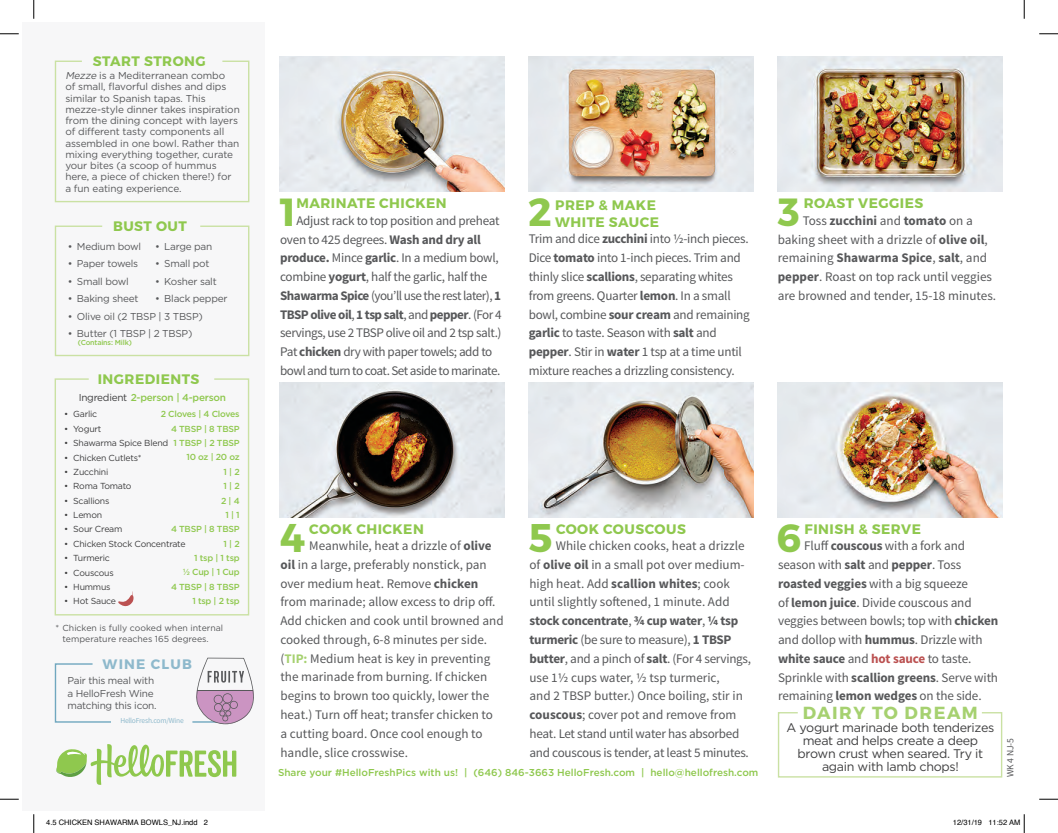
<style>
.page{position:relative;width:1058px;height:833px;background:#fff}
.page>*{position:absolute;margin:0;border:0;box-sizing:border-box;transform-origin:0 0}
.t1{font:700 40px "Montserrat";color:#8fc84e}
.t2{font:700 39.88px "Montserrat";color:#8fc84e}
.t3{font:700 39.25px "Montserrat";color:#8fc84e}
.t4{font:700 39.12px "Montserrat";color:#8fc84e}
.t5{font:700 17.5px "Montserrat";letter-spacing:.085em;color:#a6d170}
.t6{font:700 13.75px/17.5px "Montserrat";letter-spacing:.035em;color:#8fc84e}
.t7{font:700 13.75px "Montserrat";letter-spacing:.085em;color:#8eb9cc}
.t8{font:13.12px/18.8px "Source Sans Pro";letter-spacing:-.01em;color:#57585a}
.t9{font:13.12px/18.8px "Source Sans Pro";letter-spacing:-.03em;color:#57585a}
.t10{font:12.5px/13.1px "Gotham";letter-spacing:-.025em;color:#3e3e3f;text-align:center}
.t11{font:10px/11.2px "Gotham";letter-spacing:-.01em;color:#57585a}
.t12{font:500 10px "Gotham";color:#8fc84e}
.t13{font:500 10px "Gotham";letter-spacing:-.025em;color:#8fc84e}
.t14{font:9.62px "Source Sans Pro";color:#57585a}
.t15{font:8.75px "Gotham";letter-spacing:-.025em;color:#3e3e3f}
.t16{font:500 8.75px/14.4px "Gotham";letter-spacing:-.025em;color:#8fc84e;text-align:right}
.t17{font:8.75px/10.5px "Gotham";color:#57585a}
.t18{font:7.5px "Helvetica";color:#000}
.t19{font:7.5px "Source Sans Pro";letter-spacing:-.025em;color:#8eb9cc}
.t20{font:500 7.25px "Gotham";letter-spacing:-.025em;color:#8fc84e}
.s1{font-style:italic}
.s2{font-weight:400;color:#3e3e3f}
.s3{font-weight:700}
.s4{font-weight:700;color:#a6d170}
.s5{font-weight:700;color:#bb5151}
</style>
<div class="page">
<div style="left:23px;top:23px;width:241px;height:787px;background:#f7f7f8"></div>
<svg style="left:54px;top:663px;width:57px;height:60px"></svg>
<svg style="left:56px;top:744px;width:180px;height:40px"></svg>
<svg style="left:54px;top:378px;width:196px;height:238px"></svg>
<svg style="left:54px;top:60px;width:196px;height:143px"></svg>
<svg style="left:54px;top:225px;width:196px;height:132px"></svg>
<svg style="left:777px;top:712px;width:226px;height:66px"></svg>
<img style="left:529px;top:382px;width:225px;height:135px">
<img style="left:280px;top:382px;width:225px;height:135px">
<img style="left:777px;top:382px;width:225px;height:135px">
<svg style="left:118px;top:591px;width:16px;height:18px"></svg>
<img style="left:280px;top:56px;width:225px;height:135px">
<img style="left:529px;top:56px;width:225px;height:135px">
<img style="left:777px;top:56px;width:225px;height:135px">
<svg style="left:193px;top:657px;width:61px;height:68px"></svg>
<svg style="left:0;top:33px;width:19px;height:2px"></svg>
<svg style="left:1039px;top:33px;width:19px;height:2px"></svg>
<svg style="left:0;top:798px;width:19px;height:2px"></svg>
<svg style="left:1039px;top:798px;width:19px;height:2px"></svg>
<svg style="left:33px;top:0;width:2px;height:19px"></svg>
<svg style="left:33px;top:814px;width:2px;height:19px"></svg>
<svg style="left:1023px;top:0;width:2px;height:19px"></svg>
<svg style="left:1023px;top:814px;width:2px;height:19px"></svg>
<p class="t6" style="left:93px;top:52px;width:114px">START STRONG</p>
<p class="t11" style="left:65px;top:70px;width:176px"><span class="s1">Mezze</span> is a Mediterranean combo<br>of small, flavorful dishes and dips similar to Spanish tapas. This mezze-style dinner takes inspiration from the dining concept with layers of different tasty components all assembled in one bowl. Rather than mixing everything together, curate your bites (a scoop of hummus here, a piece of chicken there!) for<br>a fun eating experience.</p>
<p class="t6" style="left:113px;top:217px;width:75px">BUST OUT</p>
<p class="t11" style="left:68px;top:240px;width:75px">• Medium bowl</p>
<p class="t11" style="left:68px;top:258px;width:72px">• Paper towels</p>
<p class="t11" style="left:68px;top:275px;width:62px">• Small bowl</p>
<p class="t11" style="left:68px;top:293px;width:72px">• Baking sheet</p>
<p class="t11" style="left:68px;top:310px;width:136px">• Olive oil (2 TBSP | 3 TBSP)</p>
<p class="t11" style="left:68px;top:328px;width:126px">• Butter (1 TBSP | 2 TBSP)</p>
<p class="t11" style="left:155px;top:240px;width:58px">• Large pan</p>
<p class="t11" style="left:155px;top:258px;width:56px">• Small pot</p>
<p class="t11" style="left:155px;top:275px;width:63px">• Kosher salt</p>
<p class="t11" style="left:155px;top:293px;width:74px">• Black pepper</p>
<p class="t20" style="left:78px;top:338px;width:55px">(Contains: Milk)</p>
<p class="t6" style="left:98px;top:370px;width:103px">INGREDIENTS</p>
<p class="t13" style="left:79px;top:390px;width:149px"><span class="s2">Ingredient</span> 2-person | 4-person</p>
<p class="t16" style="left:161px;top:407px;width:80px">2 Cloves | 4 Cloves<br>4 TBSP | 8 TBSP<br>1 TBSP | 2 TBSP<br>10 oz | 20 oz<br>1 | 2<br>1 | 2<br>2 | 4<br>1 | 1<br>4 TBSP | 8 TBSP<br>1 | 2<br>1 tsp | 1 tsp<br>½ Cup | 1 Cup<br>4 TBSP | 8 TBSP<br>1 tsp | 2 tsp</p>
<p class="t15" style="left:64px;top:409px;width:35px">• Garlic</p>
<p class="t15" style="left:64px;top:424px;width:39px">• Yogurt</p>
<p class="t15" style="left:64px;top:438px;width:106px">• Shawarma Spice Blend</p>
<p class="t15" style="left:64px;top:452px;width:79px">• Chicken Cutlets*</p>
<p class="t15" style="left:64px;top:467px;width:46px">• Zucchini</p>
<p class="t15" style="left:64px;top:481px;width:69px">• Roma Tomato</p>
<p class="t15" style="left:64px;top:495px;width:47px">• Scallions</p>
<p class="t15" style="left:64px;top:510px;width:40px">• Lemon</p>
<p class="t15" style="left:64px;top:524px;width:60px">• Sour Cream</p>
<p class="t15" style="left:64px;top:539px;width:123px">• Chicken Stock Concentrate</p>
<p class="t15" style="left:64px;top:553px;width:47px">• Turmeric</p>
<p class="t15" style="left:64px;top:567px;width:51px">• Couscous</p>
<p class="t15" style="left:64px;top:582px;width:48px">• Hummus</p>
<p class="t15" style="left:64px;top:596px;width:53px">• Hot Sauce</p>
<p class="t17" style="left:62px;top:623px;width:162px;text-indent:-7px">* Chicken is fully cooked when internal temperature reaches 165 degrees.</p>
<p class="t7" style="left:103px;top:655px;width:91px">WINE CLUB</p>
<p class="t11" style="left:68px;top:674px;width:91px;line-height:12.5px">Pair this meal with a HelloFresh Wine matching this icon.</p>
<p class="t19" style="left:120px;top:716px;width:65px">HelloFresh.com/Wine</p>
<p class="t6" style="left:555px;top:196px;width:105px">PREP &amp; MAKE<br>WHITE SAUCE</p>
<p class="t6" style="left:803px;top:195px;width:121px">ROAST VEGGIES</p>
<h3 class="t4" style="left:280px;top:188px;width:18px">1</h3>
<h3 class="t3" style="left:528px;top:188px;width:25px">2</h3>
<h3 class="t3" style="left:778px;top:188px;width:23px">3</h3>
<p class="t6" style="left:296px;top:195px;width:152px">MARINATE CHICKEN</p>
<p class="t8" style="left:777px;top:211px;width:220px;text-indent:25px">Toss <span class="s3">zucchini</span> and <span class="s3">tomato</span> on a baking sheet with a drizzle of <span class="s3">olive oil</span>, remaining <span class="s3">Shawarma Spice</span>, <span class="s3">salt</span>, and <span class="s3">pepper</span>. Roast on top rack until veggies are browned and tender, 15-18 minutes.</p>
<p class="t9" style="left:280px;top:211px;width:223px;text-indent:16px">Adjust rack to top position and preheat oven to 425 degrees. <span class="s3">Wash and dry all produce.</span> Mince <span class="s3">garlic</span>. In a medium bowl, combine <span class="s3">yogurt</span>, half the garlic, half the <span class="s3">Shawarma Spice</span> (you’ll use the rest later), <span class="s3">1<br>TBSP olive oil</span>, <span class="s3">1 tsp salt</span>, and <span class="s3">pepper</span>. (For 4 servings, use 2 TBSP olive oil and 2 tsp salt.)<br>Pat <span class="s3">chicken</span> dry with paper towels; add to bowl and turn to coat. Set aside to marinate.</p>
<p class="t8" style="left:529px;top:230px;width:222px">Trim and dice <span class="s3">zucchini</span> into ½-inch pieces.<br>Dice <span class="s3">tomato</span> into 1-inch pieces. Trim and thinly slice <span class="s3">scallions</span>, separating whites from greens. Quarter <span class="s3">lemon</span>. In a small bowl, combine <span class="s3">sour cream</span> and remaining <span class="s3">garlic</span> to taste. Season with <span class="s3">salt</span> and <span class="s3">pepper</span>. Stir in <span class="s3">water</span> 1 tsp at a time until mixture reaches a drizzling consistency.</p>
<h1 class="t1" style="left:280px;top:513px;width:27px">4</h1>
<h2 class="t2" style="left:529px;top:513px;width:25px">5</h2>
<h3 class="t3" style="left:776px;top:513px;width:26px">6</h3>
<p class="t6" style="left:309px;top:520px;width:116px">COOK CHICKEN</p>
<p class="t6" style="left:556px;top:520px;width:131px">COOK COUSCOUS</p>
<p class="t6" style="left:804px;top:520px;width:118px">FINISH &amp; SERVE</p>
<p class="t8" style="left:280px;top:536px;width:225px;text-indent:29px">Meanwhile, heat a drizzle of <span class="s3">olive oil</span> in a large, preferably nonstick, pan over medium heat. Remove <span class="s3">chicken </span>from marinade; allow excess to drip off.<br>Add chicken and cook until browned and cooked through, 6-8 minutes per side. (<span class="s4">TIP:</span> Medium heat is key in preventing the marinade from burning. If chicken begins to brown too quickly, lower the heat.) Turn off heat; transfer chicken to<br>a cutting board. Once cool enough to handle, slice crosswise.</p>
<p class="t8" style="left:529px;top:536px;width:223px;text-indent:26px">While chicken cooks, heat a drizzle of <span class="s3">olive oil</span> in a small pot over medium&shy;high heat. Add <span class="s3">scallion whites</span>; cook until slightly softened, 1 minute. Add <span class="s3">stock concentrate</span>, <span class="s3">¾ cup water</span>, <span class="s3">¼ tsp turmeric</span> (be sure to measure), <span class="s3">1 TBSP butter</span>, and a pinch of <span class="s3">salt</span>. (For 4 servings, use 1½ cups water, ½ tsp turmeric,<br>and 2 TBSP butter.) Once boiling, stir in <span class="s3">couscous</span>; cover pot and remove from heat. Let stand until water has absorbed and couscous is tender, at least 5 minutes.</p>
<p class="t8" style="left:778px;top:536px;width:222px;text-indent:26px">Fluff <span class="s3">couscous</span> with a fork and season with <span class="s3">salt</span> and <span class="s3">pepper</span>. Toss <span class="s3">roasted veggies</span> with a big squeeze<br>of <span class="s3">lemon juice</span>. Divide couscous and veggies between bowls; top with <span class="s3">chicken </span>and dollop with <span class="s3">hummus</span>. Drizzle with <span class="s3">white sauce</span> and <span class="s5">hot sauce</span> to taste.<br>Sprinkle with <span class="s3">scallion greens</span>. Serve with remaining <span class="s3">lemon wedges</span> on the side.</p>
<h3 class="t5" style="left:802px;top:701px;width:177px">DAIRY TO DREAM</h3>
<p class="t10" style="left:786px;top:720px;width:209px">A yogurt marinade both tenderizes meat and helps create a deep brown crust when seared. Try it again with lamb chops!</p>
<p class="t12" style="left:278px;top:766px;width:482px">Share your #HelloFreshPics with us! | (646) 846-3663 HelloFresh.com | hello@hellofresh.com</p>
<p class="t14" style="left:1004px;top:776px;width:40px;rotate:-90deg">WK 4 NJ-5</p>
<p class="t18" style="left:46px;top:817px;width:163px">4.5 CHICKEN SHAWARMA BOWLS_NJ.indd 2</p>
<p class="t18" style="left:953px;top:817px;width:69px">12/31/19 11:52 AM</p>
</div>
